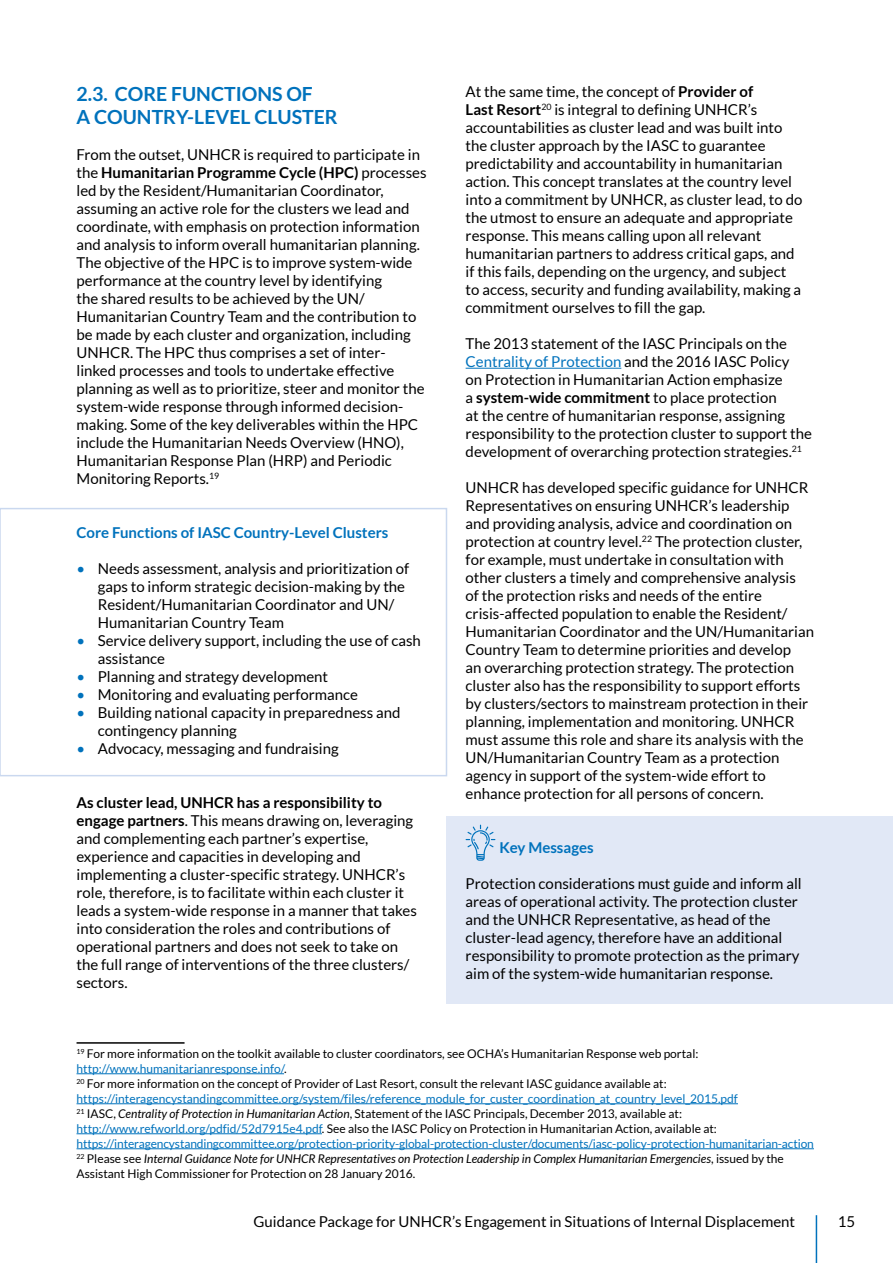
<style>
.page{position:relative;width:893px;height:1263px;background:#fff}
.page>*{position:absolute;margin:0;border:0;box-sizing:border-box;transform-origin:0 0}
.t1{font:700 19.5px/23.4px "Lato";color:#0072bc}
.t2{font:15px/18px "Lato";color:#000}
.t3{font:700 15px "Lato";color:#0072bc}
.t4{font:12px/15px "Lato";color:#000}
.s1{font-weight:700}
.s2{color:#0072bc}
.s3{font-style:italic}
</style>
<div class="page">
<hr style="left:816px;top:1215px;width:1px;height:48px;background:#0072bc">
<div style="left:446px;top:816px;width:447px;height:187px;background:#e1e8f6"></div>
<div style="left:0;top:508px;width:447px;height:268px;border:2px solid #cad8ef"></div>
<hr style="left:77px;top:1042px;width:108px;height:2px;background:#000">
<hr style="left:77px;top:1073px;width:207px;height:1px;background:#0072bc">
<hr style="left:77px;top:1103px;width:661px;height:1px;background:#0072bc">
<hr style="left:77px;top:1133px;width:245px;height:1px;background:#0072bc">
<hr style="left:77px;top:1148px;width:737px;height:1px;background:#0072bc">
<hr style="left:466px;top:368px;width:155px;height:1px;background:#0072bc">
<svg style="left:466px;top:825px;width:29px;height:36px"></svg>
<h1 class="t1" style="left:77px;top:82px;width:263px">2.3. CORE FUNCTIONS OF<br>A COUNTRY-LEVEL CLUSTER</h1>
<p class="t2" style="left:77px;top:146px;width:352px">From the outset, UNHCR is required to participate in the <span class="s1">Humanitarian Programme Cycle (HPC)</span> processes led by the Resident/Humanitarian Coordinator, assuming an active role for the clusters we lead and coordinate, with emphasis on protection information and analysis to inform overall humanitarian planning.<br>The objective of the HPC is to improve system-wide performance at the country level by identifying<br>the shared results to be achieved by the UN/ Humanitarian Country Team and the contribution to be made by each cluster and organization, including UNHCR. The HPC thus comprises a set of inter&shy;linked processes and tools to undertake effective planning as well as to prioritize, steer and monitor the system-wide response through informed decision&shy;making. Some of the key deliverables within the HPC include the Humanitarian Needs Overview (HNO), Humanitarian Response Plan (HRP) and Periodic Monitoring Reports.<sup>19</sup></p>
<p class="t3" style="left:77px;top:524px;width:313px">Core Functions of IASC Country-Level Clusters</p>
<p class="t2" style="left:98px;top:560px;width:313px;text-indent:-21px"><span class="s2">•</span> Needs assessment, analysis and prioritization of gaps to inform strategic decision-making by the Resident/Humanitarian Coordinator and UN/ Humanitarian Country Team</p>
<p class="t2" style="left:98px;top:632px;width:325px;text-indent:-21px"><span class="s2">•</span> Service delivery support, including the use of cash assistance</p>
<p class="t2" style="left:77px;top:668px;width:253px"><span class="s2">•</span> Planning and strategy development</p>
<p class="t2" style="left:77px;top:686px;width:283px"><span class="s2">•</span> Monitoring and evaluating performance</p>
<p class="t2" style="left:98px;top:704px;width:304px;text-indent:-21px"><span class="s2">•</span> Building national capacity in preparedness and contingency planning</p>
<p class="t2" style="left:77px;top:740px;width:264px"><span class="s2">•</span> Advocacy, messaging and fundraising</p>
<p class="t2" style="left:77px;top:794px;width:342px"><span class="s1">As cluster lead, UNHCR has a responsibility to engage partners</span>. This means drawing on, leveraging and complementing each partner’s expertise, experience and capacities in developing and implementing a cluster-specific strategy. UNHCR’s role, therefore, is to facilitate within each cluster it leads a system-wide response in a manner that takes into consideration the roles and contributions of operational partners and does not seek to take on the full range of interventions of the three clusters/ sectors.</p>
<p class="t2" style="left:466px;top:83px;width:338px">At the same time, the concept of <span class="s1">Provider of<br>Last Resort</span><sup>20</sup> is integral to defining UNHCR’s accountabilities as cluster lead and was built into the cluster approach by the IASC to guarantee predictability and accountability in humanitarian action. This concept translates at the country level into a commitment by UNHCR, as cluster lead, to do the utmost to ensure an adequate and appropriate response. This means calling upon all relevant humanitarian partners to address critical gaps, and if this fails, depending on the urgency, and subject to access, security and funding availability, making a commitment ourselves to fill the gap.</p>
<p class="t2" style="left:466px;top:335px;width:348px">The 2013 statement of the IASC Principals on the <span class="s2">Centrality of Protection</span> and the 2016 IASC Policy<br>on Protection in Humanitarian Action emphasize<br>a <span class="s1">system-wide commitment</span> to place protection<br>at the centre of humanitarian response, assigning responsibility to the protection cluster to support the development of overarching protection strategies.<sup>21</sup></p>
<p class="t2" style="left:466px;top:479px;width:350px">UNHCR has developed specific guidance for UNHCR Representatives on ensuring UNHCR’s leadership and providing analysis, advice and coordination on protection at country level.<sup>22</sup> The protection cluster, for example, must undertake in consultation with other clusters a timely and comprehensive analysis<br>of the protection risks and needs of the entire crisis-affected population to enable the Resident/ Humanitarian Coordinator and the UN/Humanitarian Country Team to determine priorities and develop<br>an overarching protection strategy. The protection cluster also has the responsibility to support efforts by clusters/sectors to mainstream protection in their planning, implementation and monitoring. UNHCR must assume this role and share its analysis with the UN/Humanitarian Country Team as a protection agency in support of the system-wide effort to enhance protection for all persons of concern.</p>
<p class="t3" style="left:500px;top:839px;width:96px">Key Messages</p>
<p class="t2" style="left:466px;top:875px;width:338px">Protection considerations must guide and inform all areas of operational activity. The protection cluster and the UNHCR Representative, as head of the cluster-lead agency, therefore have an additional responsibility to promote protection as the primary aim of the system-wide humanitarian response.</p>
<p class="t4" style="left:77px;top:1046px;width:739px"><sup>19</sup> For more information on the toolkit available to cluster coordinators, see OCHA’s Humanitarian Response web portal: <span class="s2">http://www.humanitarianresponse.info/</span>.<br><sup>20</sup> For more information on the concept of Provider of Last Resort, consult the relevant IASC guidance available at: <span class="s2">https://interagencystandingcommittee.org/system/files/reference_module_for_custer_coordination_at_country_level_2015.pdf<br></span><sup>21</sup> IASC, <span class="s3">Centrality of Protection in Humanitarian Action</span>, Statement of the IASC Principals, December 2013, available at: <span class="s2">http://www.refworld.org/pdfid/52d7915e4.pdf</span>. See also the IASC Policy on Protection in Humanitarian Action, available at: <span class="s2">https://interagencystandingcommittee.org/protection-priority-global-protection-cluster/documents/iasc-policy-protection-humanitarian-action </span><sup>22</sup> Please see <span class="s3">Internal Guidance Note for UNHCR Representatives on Protection Leadership in Complex Humanitarian Emergencies</span>, issued by the Assistant High Commissioner for Protection on 28 January 2016.</p>
<p class="t2" style="left:254px;top:1213px;width:543px">Guidance Package for UNHCR’s Engagement in Situations of Internal Displacement</p>
<p class="t2" style="left:838px;top:1213px;width:19px">15</p>
</div>
